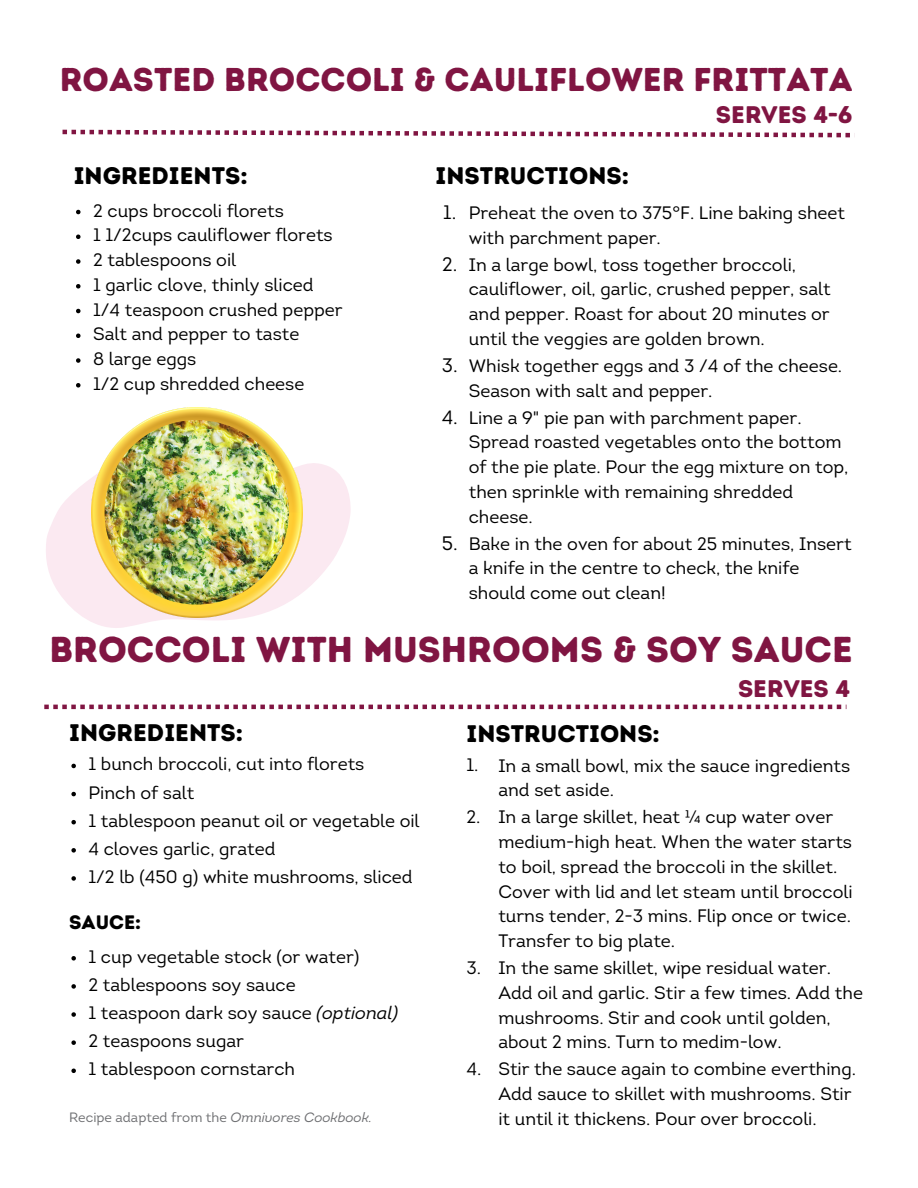
<style>
.page{position:relative;width:918px;height:1188px;background:#fff}
.page>*{position:absolute;margin:0;border:0;box-sizing:border-box;transform-origin:0 0}
.t1{font:36px "Intro Rust Base";color:#801542}
.t2{font:33px "Intro Rust Base";color:#801542}
.t3{font:24px "Intro Rust Base";color:#000}
.t4{font:24px "Intro Rust Base";color:#801542}
.t5{font:19.5px "Intro";color:#000}
.t6{font:19.5px "Intro Rust Base";color:#000}
.t7{font:18px/24.8px "Intro";color:#000}
.t8{font:13.5px "Intro";color:#6e6f72}
.s1{font-style:italic}
</style>
<div class="page">
<svg style="left:46px;top:463px;width:305px;height:165px;fill:#fbe9f1"></svg>
<svg style="left:63px;top:130px;width:792px;height:7px"></svg>
<svg style="left:44px;top:705px;width:802px;height:4px"></svg>
<img style="left:92px;top:407px;width:210px;height:211px">
<img style="left:105px;top:420px;width:184px;height:185px">
<svg style="left:76px;top:210px;width:5px;height:4px"></svg>
<svg style="left:76px;top:235px;width:5px;height:4px"></svg>
<svg style="left:76px;top:259px;width:5px;height:5px"></svg>
<svg style="left:76px;top:284px;width:5px;height:5px"></svg>
<svg style="left:76px;top:309px;width:5px;height:4px"></svg>
<svg style="left:76px;top:334px;width:5px;height:4px"></svg>
<svg style="left:76px;top:358px;width:5px;height:5px"></svg>
<svg style="left:76px;top:383px;width:5px;height:5px"></svg>
<svg style="left:71px;top:764px;width:5px;height:4px"></svg>
<svg style="left:71px;top:792px;width:5px;height:4px"></svg>
<svg style="left:71px;top:820px;width:5px;height:4px"></svg>
<svg style="left:71px;top:848px;width:5px;height:5px"></svg>
<svg style="left:71px;top:876px;width:5px;height:5px"></svg>
<svg style="left:71px;top:956px;width:5px;height:5px"></svg>
<svg style="left:71px;top:984px;width:5px;height:5px"></svg>
<svg style="left:71px;top:1012px;width:5px;height:5px"></svg>
<svg style="left:71px;top:1040px;width:5px;height:5px"></svg>
<svg style="left:71px;top:1069px;width:5px;height:4px"></svg>
<p class="t2" style="left:60px;top:60px;width:795px">ROASTED BROCCOLI &amp; CAULIFLOWER FRITTATA</p>
<p class="t3" style="left:74px;top:162px;width:176px">INGREDIENTS:</p>
<p class="t3" style="left:436px;top:162px;width:195px">INSTRUCTIONS:</p>
<p class="t4" style="left:716px;top:100px;width:138px">SERVES 4-6</p>
<p class="t7" style="left:93px;top:200px;width:192px">2 cups broccoli florets</p>
<p class="t7" style="left:93px;top:224px;width:241px">1 1/2cups cauliflower florets</p>
<p class="t7" style="left:93px;top:249px;width:145px">2 tablespoons oil</p>
<p class="t7" style="left:93px;top:274px;width:222px">1 garlic clove, thinly sliced</p>
<p class="t7" style="left:93px;top:299px;width:251px">1/4 teaspoon crushed pepper</p>
<p class="t7" style="left:93px;top:323px;width:208px">Salt and pepper to taste</p>
<p class="t7" style="left:93px;top:348px;width:105px">8 large eggs</p>
<p class="t7" style="left:93px;top:373px;width:213px">1/2 cup shredded cheese</p>
<p class="t5" style="left:443px;top:204px;width:15px">1.</p>
<p class="t7" style="left:469px;top:202px;width:378px">Preheat the oven to 375°F. Line baking sheet with parchment paper.</p>
<p class="t5" style="left:442px;top:256px;width:17px">2.</p>
<p class="t7" style="left:469px;top:254px;width:363px">In a large bowl, toss together broccoli, cauliflower, oil, garlic, crushed pepper, salt and pepper. Roast for about 20 minutes or until the veggies are golden brown.</p>
<p class="t5" style="left:442px;top:357px;width:17px">3.</p>
<p class="t7" style="left:469px;top:355px;width:375px">Whisk together eggs and 3 /4 of the cheese.<br>Season with salt and pepper.</p>
<p class="t5" style="left:442px;top:409px;width:18px">4.</p>
<p class="t7" style="left:469px;top:407px;width:381px">Line a 9" pie pan with parchment paper.<br>Spread roasted vegetables onto the bottom of the pie plate. Pour the egg mixture on top, then sprinkle with remaining shredded cheese.</p>
<p class="t5" style="left:442px;top:535px;width:17px">5.</p>
<p class="t7" style="left:469px;top:533px;width:384px">Bake in the oven for about 25 minutes, Insert a knife in the centre to check, the knife should come out clean!</p>
<p class="t1" style="left:49px;top:628px;width:805px">BROCCOLI WITH MUSHROOMS &amp; SOY SAUCE</p>
<p class="t3" style="left:69px;top:719px;width:176px">INGREDIENTS:</p>
<p class="t7" style="left:89px;top:754px;width:277px">1 bunch broccoli, cut into florets</p>
<p class="t7" style="left:89px;top:782px;width:107px">Pinch of salt</p>
<p class="t7" style="left:89px;top:810px;width:333px">1 tablespoon peanut oil or vegetable oil</p>
<p class="t7" style="left:89px;top:838px;width:189px">4 cloves garlic, grated</p>
<p class="t7" style="left:89px;top:866px;width:326px">1/2 lb (450 g) white mushrooms, sliced</p>
<p class="t6" style="left:69px;top:910px;width:74px">SAUCE:</p>
<p class="t7" style="left:89px;top:946px;width:272px">1 cup vegetable stock (or water)</p>
<p class="t7" style="left:89px;top:974px;width:209px">2 tablespoons soy sauce</p>
<p class="t7" style="left:89px;top:1002px;width:311px">1 teaspoon dark soy sauce <span class="s1">(optional)</span></p>
<p class="t7" style="left:89px;top:1030px;width:157px">2 teaspoons sugar</p>
<p class="t7" style="left:89px;top:1058px;width:208px">1 tablespoon cornstarch</p>
<p class="t8" style="left:69px;top:1112px;width:304px">Recipe adapted from the <span class="s1">Omnivores Cookbook.</span></p>
<p class="t3" style="left:466px;top:719px;width:195px">INSTRUCTIONS:</p>
<p class="t4" style="left:738px;top:674px;width:114px">SERVES 4</p>
<p class="t7" style="left:466px;top:754px;width:14px">1.</p>
<p class="t7" style="left:498px;top:755px;width:353px">In a small bowl, mix the sauce ingredients and set aside.</p>
<p class="t7" style="left:466px;top:806px;width:16px">2.</p>
<p class="t7" style="left:498px;top:807px;width:356px">In a large skillet, heat ¼ cup water over medium-high heat. When the water starts to boil, spread the broccoli in the skillet.<br>Cover with lid and let steam until broccoli turns tender, 2-3 mins. Flip once or twice.<br>Transfer to big plate.</p>
<p class="t7" style="left:466px;top:957px;width:16px">3.</p>
<p class="t7" style="left:498px;top:957px;width:366px">In the same skillet, wipe residual water.<br>Add oil and garlic. Stir a few times. Add the mushrooms. Stir and cook until golden, about 2 mins. Turn to medim-low.</p>
<p class="t7" style="left:466px;top:1058px;width:16px">4.</p>
<p class="t7" style="left:498px;top:1059px;width:359px">Stir the sauce again to combine everthing.<br>Add sauce to skillet with mushrooms. Stir it until it thickens. Pour over broccoli.</p>
</div>
